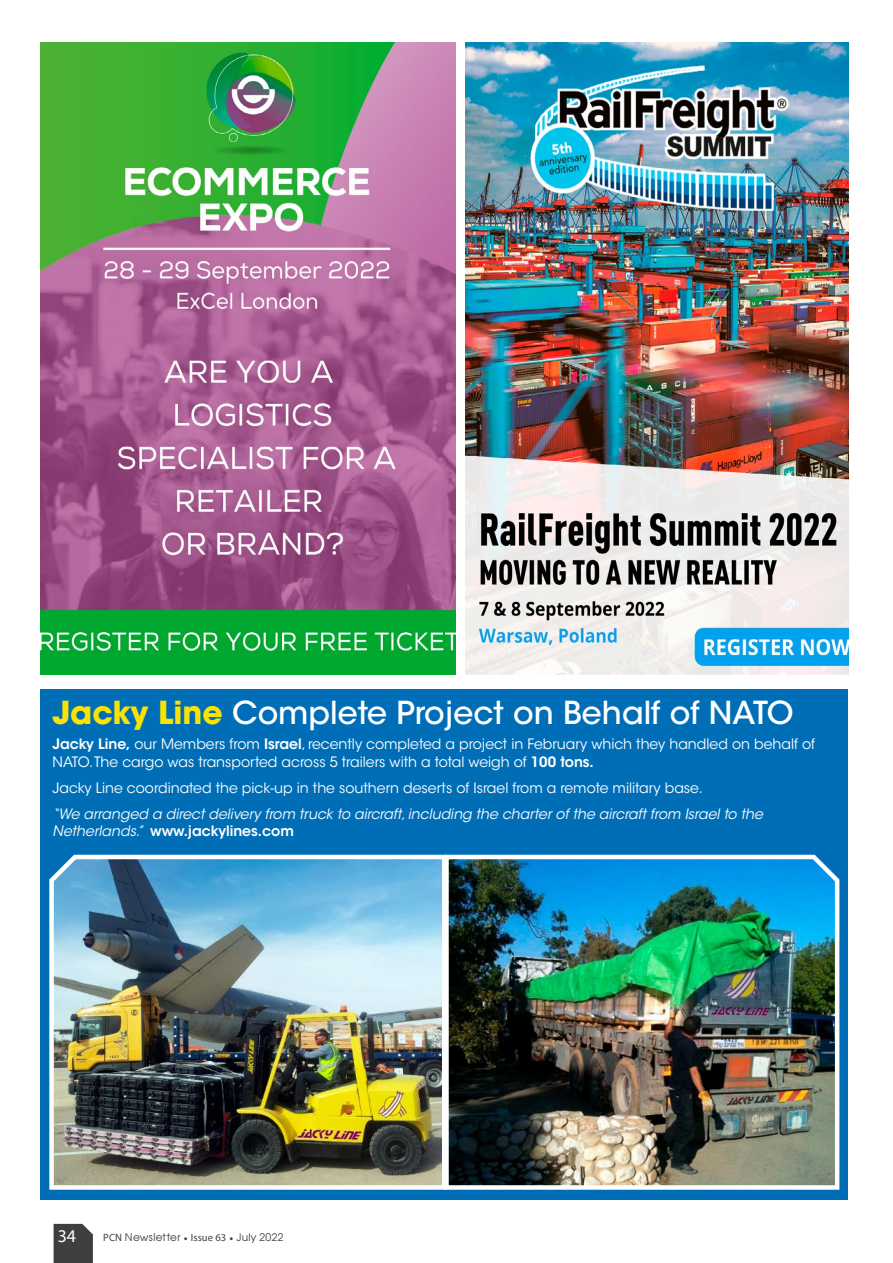
<style>
.page{position:relative;width:893px;height:1263px;background:#fff}
.page>*{position:absolute;margin:0;border:0;box-sizing:border-box;transform-origin:0 0}
.t1{font:500 31.5px "ITC Avant Garde Std";color:#fff}
.t2{font:18px "Myriad Pro";color:#fff}
.t3{font:14.25px/17.1px "ITC Avant Garde Std";color:#fff}
.t4{font:italic 14.25px/17.1px "ITC Avant Garde Std";color:#fff}
.t5{font:10.5px "Avant Garde";letter-spacing:.03em;color:#3f3f3e}
.s1{font-weight:700;color:#fbe300}
.s2{font-weight:600}
.s3{font-weight:600;font-style:normal}
.s4{font-family:"Myriad Pro"}
.s5{font-size:7.5px}
</style>
<div class="page">
<div style="left:54px;top:1224px;width:39px;height:39px;background:#3f3f3e"></div>
<div style="left:40px;top:689px;width:808px;height:510px;background:#006eb7"></div>
<img style="left:40px;top:43px;width:415px;height:631px">
<img style="left:466px;top:43px;width:382px;height:631px">
<img style="left:49px;top:854px;width:393px;height:336px">
<img style="left:442px;top:854px;width:398px;height:336px">
<h1 class="t1" style="left:53px;top:693px;width:742px"><span class="s1">Jacky Line</span> Complete Project on Behalf of NATO</h1>
<p class="t3" style="left:53px;top:736px;width:764px"><span class="s2">Jacky Line,</span> our Members from <span class="s2">Israel</span>, recently completed a project in February which they handled on behalf of<br>NATO. The cargo was transported across 5 trailers with a total weigh of <span class="s2">100 tons.</span></p>
<p class="t3" style="left:53px;top:779px;width:652px">Jacky Line coordinated the pick-up in the southern deserts of Israel from a remote military base.</p>
<p class="t4" style="left:53px;top:805px;width:712px">“We arranged a direct delivery from truck to aircraft, including the charter of the aircraft from Israel to the<br>Netherlands.” <span class="s3">www.jackylines.com</span></p>
<p class="t2" style="left:58px;top:1224px;width:20px">34</p>
<p class="t5" style="left:103px;top:1230px;width:182px"><span class="s4">PCN</span> Newsletter <span class="s5">•</span> <span class="s4">Issue 63</span> <span class="s5">•</span> July 2022</p>
</div>
